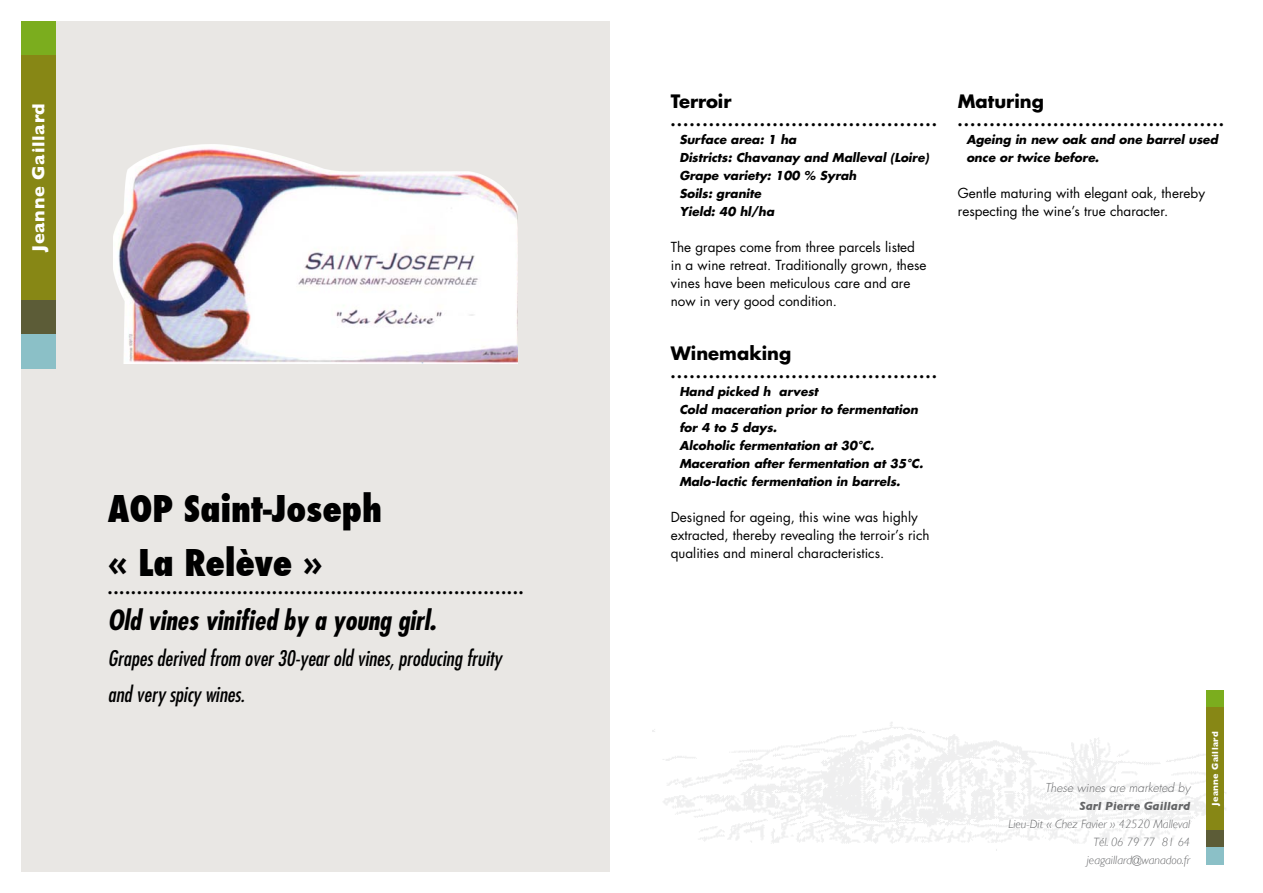
<style>
.page{position:relative;width:1263px;height:893px;background:#fff}
.page>*{position:absolute;margin:0;border:0;box-sizing:border-box;transform-origin:0 0}
.t1{font:800 condensed 36px/54px "Futura";color:#000}
.t2{font:italic 700 condensed 27px "Futura";color:#000}
.t3{font:italic condensed 21px/36px "Futura";color:#000}
.t4{font:700 18px "Futura";color:#000}
.t5{font:700 18px "Gill Sans";letter-spacing:.04em;color:#fff}
.t6{font:13.5px/18px "Futura";color:#000}
.t7{font:700 13.5px "Futura";color:#000}
.t8{font:italic 700 12px/18px "Futura";color:#000}
.t9{font:italic 300 12px/18px "Gill Sans";color:#646567;text-align:right}
.t10{font:italic 300 12px "Futura";color:#646567}
.t11{font:italic 700 12px "Gill Sans";color:#646567}
.t12{font:700 9px "Gill Sans";letter-spacing:.04em;color:#fff}
</style>
<div class="page">
<div style="left:21px;top:21px;width:589px;height:851px;background:#e9e7e4"></div>
<img style="left:114px;top:145px;width:404px;height:218px">
<div style="left:21px;top:21px;width:34px;height:34px;background:#7bad1e"></div>
<div style="left:21px;top:300px;width:34px;height:34px;background:#5c5c37"></div>
<div style="left:21px;top:334px;width:34px;height:34px;background:#8bc0c7"></div>
<div style="left:21px;top:55px;width:34px;height:245px;background:#878715"></div>
<div style="left:1206px;top:690px;width:18px;height:18px;background:#7bad1e"></div>
<div style="left:1206px;top:830px;width:18px;height:17px;background:#5c5c37"></div>
<div style="left:1206px;top:847px;width:18px;height:17px;background:#8bc0c7"></div>
<div style="left:1206px;top:708px;width:18px;height:122px;background:#878715"></div>
<h3 class="t5" style="left:28px;top:252px;width:150px;rotate:-90deg">Jeanne Gaillard</h3>
<h1 class="t1" style="left:108px;top:482px;width:276px">AOP Saint-Joseph « La Relève »</h1>
<p class="t7" style="left:108px;top:580px;width:417px">.......................................................................</p>
<h2 class="t2" style="left:108px;top:603px;width:330px">Old vines vinified by a young girl.</h2>
<h3 class="t3" style="left:108px;top:640px;width:395px">Grapes derived from over 30-year old vines, producing fruity and very spicy wines.</h3>
<h3 class="t4" style="left:671px;top:89px;width:62px">Terroir</h3>
<p class="t7" style="left:671px;top:112px;width:267px">..........................................</p>
<p class="t8" style="left:679px;top:130px;width:251px">Surface area: 1 ha<br>Districts: Chavanay and Malleval (Loire)<br>Grape variety: 100 % Syrah<br>Soils: granite<br>Yield: 40 hl/ha</p>
<p class="t6" style="left:671px;top:238px;width:257px">The grapes come from three parcels listed in a wine retreat. Traditionally grown, these vines have been meticulous care and are now in very good condition.</p>
<h3 class="t4" style="left:671px;top:341px;width:122px">Winemaking</h3>
<p class="t7" style="left:671px;top:364px;width:267px">..........................................</p>
<p class="t8" style="left:679px;top:382px;width:245px">Hand picked h arvest<br>Cold maceration prior to fermentation for 4 to 5 days.<br>Alcoholic fermentation at 30°C.<br>Maceration after fermentation at 35°C.<br>Malo-lactic fermentation in barrels.</p>
<p class="t6" style="left:671px;top:508px;width:260px">Designed for ageing, this wine was highly extracted, thereby revealing the terroir’s rich qualities and mineral characteristics.</p>
<h3 class="t4" style="left:958px;top:89px;width:87px">Maturing</h3>
<p class="t7" style="left:958px;top:112px;width:267px">..........................................</p>
<p class="t8" style="left:966px;top:130px;width:253px">Ageing in new oak and one barrel used once or twice before.</p>
<p class="t6" style="left:958px;top:184px;width:249px">Gentle maturing with elegant oak, thereby respecting the wine’s true character.</p>
<p class="t10" style="left:1045px;top:780px;width:146px">These wines are marketed by</p>
<p class="t11" style="left:1079px;top:799px;width:112px">Sarl Pierre Gaillard</p>
<p class="t9" style="left:1008px;top:815px;width:183px">Lieu-Dit « Chez Favier » 42520 Malleval<br>Tél. 06 79 77 81 64 jeagaillard@wanadoo.fr</p>
<p class="t12" style="left:1210px;top:806px;width:76px;rotate:-90deg">Jeanne Gaillard</p>
</div>
